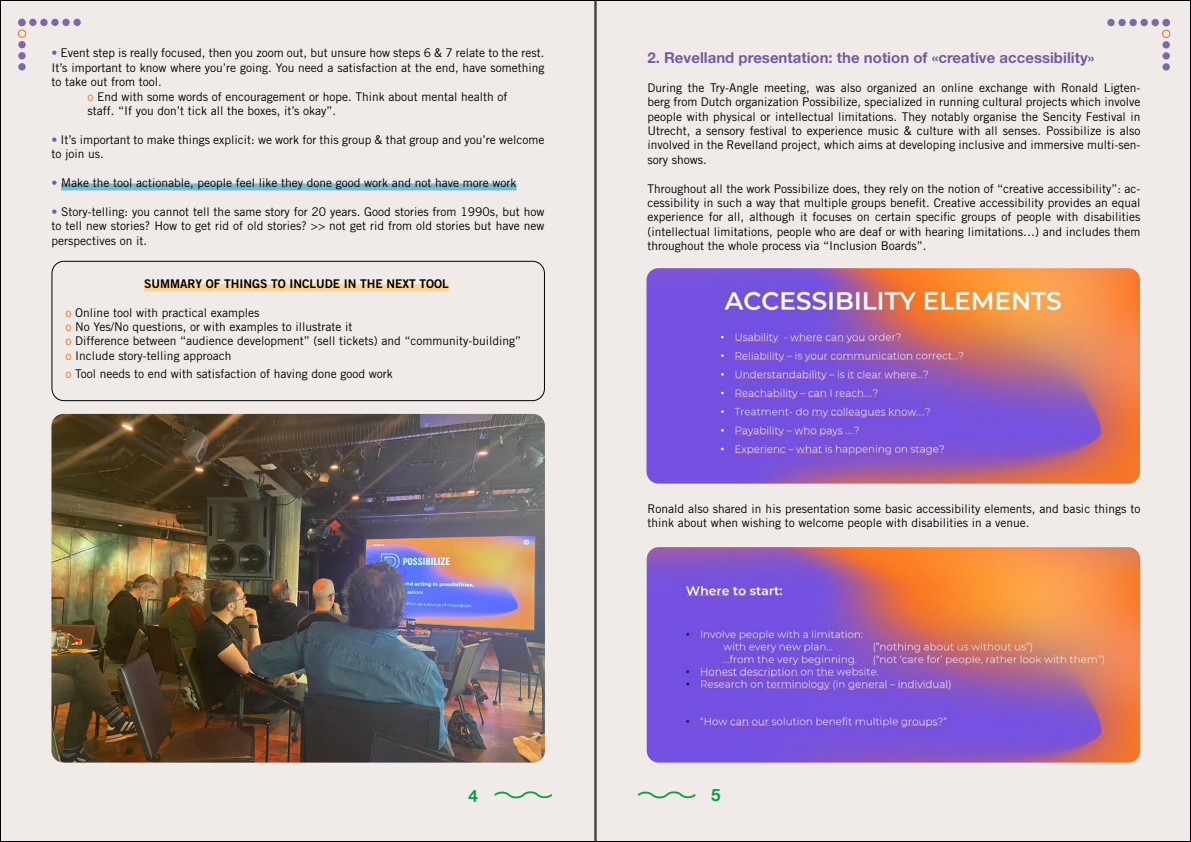
<style>
.page{position:relative;width:1191px;height:842px;background:#fff}
.page>*{position:absolute;margin:0;border:0;box-sizing:border-box;transform-origin:0 0}
.t1{font:17px "Alte Haas Grotesk Bold";color:#08a23b}
.t2{font:15px "Alte Haas Grotesk Bold";color:#745ba3}
.t3{font:12px/14.4px "Trade Gothic LT Std";color:#000}
.t4{font:12px "Trade Gothic LT Std Bd 2";color:#000}
.s1{color:#745ba3}
.s2{color:#ed6d23}
</style>
<div class="page">
<div style="left:0;top:0;width:595px;height:841px;background:#f0ebe8"></div>
<div style="left:596px;top:0;width:594px;height:841px;background:#f0ebe8"></div>
<div style="left:29px;top:19px;width:8px;height:7px;background:#7d69a7;border-radius:50%"></div>
<div style="left:40px;top:19px;width:8px;height:7px;background:#7d69a7;border-radius:50%"></div>
<div style="left:51px;top:19px;width:8px;height:7px;background:#7d69a7;border-radius:50%"></div>
<div style="left:62px;top:19px;width:8px;height:7px;background:#7d69a7;border-radius:50%"></div>
<div style="left:73px;top:19px;width:8px;height:7px;background:#7d69a7;border-radius:50%"></div>
<div style="left:18px;top:63px;width:8px;height:7px;background:#7d69a7;border-radius:50%"></div>
<div style="left:18px;top:52px;width:8px;height:7px;background:#7d69a7;border-radius:50%"></div>
<div style="left:18px;top:41px;width:8px;height:7px;background:#7d69a7;border-radius:50%"></div>
<div style="left:18px;top:29px;width:8px;height:9px;border:1px solid #ed6d23;border-radius:50%"></div>
<div style="left:18px;top:19px;width:8px;height:7px;background:#7d69a7;border-radius:50%"></div>
<div style="left:1162px;top:19px;width:8px;height:7px;background:#7d69a7;border-radius:50%"></div>
<div style="left:1151px;top:19px;width:8px;height:7px;background:#7d69a7;border-radius:50%"></div>
<div style="left:1140px;top:19px;width:7px;height:7px;background:#7d69a7;border-radius:50%"></div>
<div style="left:1129px;top:19px;width:7px;height:7px;background:#7d69a7;border-radius:50%"></div>
<div style="left:1118px;top:19px;width:7px;height:7px;background:#7d69a7;border-radius:50%"></div>
<div style="left:1107px;top:19px;width:7px;height:7px;background:#7d69a7;border-radius:50%"></div>
<div style="left:1162px;top:63px;width:7px;height:8px;background:#7d69a7;border-radius:50%"></div>
<div style="left:1162px;top:52px;width:7px;height:8px;background:#7d69a7;border-radius:50%"></div>
<div style="left:1162px;top:41px;width:7px;height:8px;background:#7d69a7;border-radius:50%"></div>
<div style="left:1162px;top:30px;width:8px;height:8px;border:1px solid #ed6d23;border-radius:50%"></div>
<svg style="left:494px;top:791px;width:59px;height:8px"></svg>
<svg style="left:637px;top:791px;width:59px;height:8px"></svg>
<div style="left:61px;top:183px;width:455px;height:7px;background:#75bcd4"></div>
<div style="left:144px;top:284px;width:305px;height:7px;background:#fdd491"></div>
<div style="left:51px;top:261px;width:494px;height:140px;border:1px solid #000;border-radius:12px"></div>
<img style="left:51px;top:414px;width:494px;height:349px">
<img style="left:646px;top:268px;width:494px;height:216px">
<img style="left:646px;top:547px;width:494px;height:216px">
<p class="t3" style="left:51px;top:46px;width:494px"><span class="s1">•</span> Event step is really focused, then you zoom out, but unsure how steps 6 &amp; 7 relate to the rest.</p>
<p class="t3" style="left:51px;top:60px;width:494px">It’s important to know where you’re going. You need a satisfaction at the end, have something</p>
<p class="t3" style="left:51px;top:75px;width:112px">to take out from tool.</p>
<p class="t3" style="left:87px;top:89px;width:421px"><span class="s2">o</span> End with some words of encouragement or hope. Think about mental health of</p>
<p class="t3" style="left:87px;top:103px;width:250px">staff. “If you don’t tick all the boxes, it’s okay”.</p>
<p class="t3" style="left:51px;top:132px;width:494px"><span class="s1">•</span> It’s important to make things explicit: we work for this group &amp; that group and you’re welcome to join us.</p>
<p class="t3" style="left:51px;top:175px;width:466px"><span class="s1">•</span> Make the tool actionable, people feel like they done good work and not have more work</p>
<p class="t3" style="left:51px;top:204px;width:494px;text-align:justify"><span class="s1">•</span> Story-telling: you cannot tell the same story for 20 years. Good stories from 1990s, but how to tell new stories? How to get rid of old stories? &gt;&gt; not get rid from old stories but have new perspectives on it.</p>
<p class="t4" style="left:144px;top:276px;width:306px">SUMMARY OF THINGS TO INCLUDE IN THE NEXT TOOL</p>
<p class="t3" style="left:66px;top:305px;width:457px"><span class="s2">o</span> Online tool with practical examples<br><span class="s2">o</span> No Yes/No questions, or with examples to illustrate it<br><span class="s2">o</span> Difference between “audience development” (sell tickets) and “community-building” <span class="s2">o</span> Include story-telling approach</p>
<p class="t3" style="left:66px;top:366px;width:329px"><span class="s2">o</span> Tool needs to end with satisfaction of having done good work</p>
<p class="t2" style="left:647px;top:48px;width:448px">2. Revelland presentation: the notion of «creative accessibility»</p>
<p class="t3" style="left:647px;top:80px;width:494px;text-align:justify">During the Try-Angle meeting, was also organized an online exchange with Ronald Ligten&shy;berg from Dutch organization Possibilize, specialized in running cultural projects which involve people with physical or intellectual limitations. They notably organise the Sencity Festival in Utrecht, a sensory festival to experience music &amp; culture with all senses. Possibilize is also involved in the Revelland project, which aims at developing inclusive and immersive multi-sen&shy;sory shows.</p>
<p class="t3" style="left:647px;top:181px;width:494px;text-align:justify">Throughout all the work Possibilize does, they rely on the notion of “creative accessibility”: ac&shy;cessibility in such a way that multiple groups benefit. Creative accessibility provides an equal experience for all, although it focuses on certain specific groups of people with disabilities (intellectual limitations, people who are deaf or with hearing limitations…) and includes them throughout the whole process via “Inclusion Boards”.</p>
<p class="t3" style="left:647px;top:501px;width:494px">Ronald also shared in his presentation some basic accessibility elements, and basic things to think about when wishing to welcome people with disabilities in a venue.</p>
<h1 class="t1" style="left:468px;top:785px;width:11px">4</h1>
<h1 class="t1" style="left:711px;top:785px;width:11px">5</h1>
</div>
